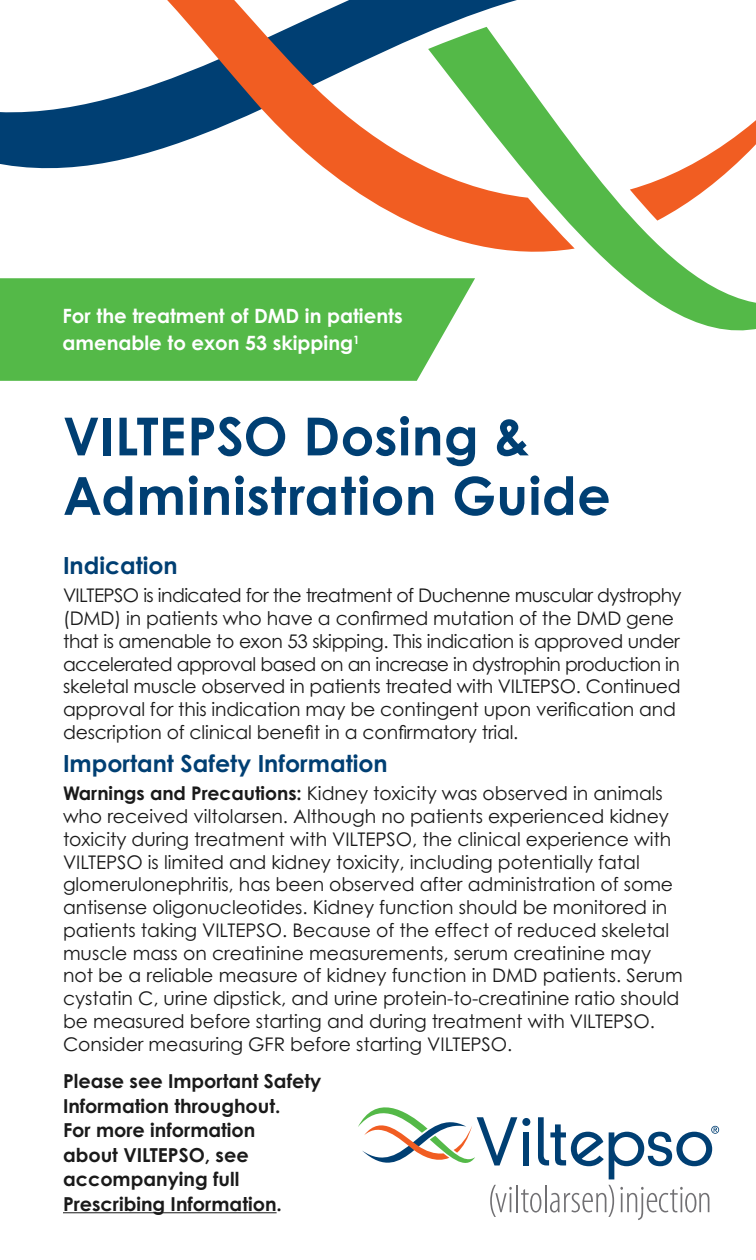
<style>
.page{position:relative;width:756px;height:1260px;background:#fff}
.page>*{position:absolute;margin:0;border:0;box-sizing:border-box;transform-origin:0 0}
.t1{font:700 52.5px/59.5px "Century Gothic Std";letter-spacing:.015em;color:#003f73}
.t2{font:700 23.62px "Century Gothic Std";color:#003f73}
.t3{font:700 19.78px/26.8px "Century Gothic Std";color:#fff}
.t4{font:700 19.25px/24.5px "Century Gothic Std";color:#1a1a1a}
.t5{font:18.9px/22.8px "Century Gothic Std";letter-spacing:-.005em;color:#1a1a1a}
.s1{font-weight:700}
</style>
<div class="page">
<svg style="left:358px;top:1107px;width:361px;height:113px"></svg>
<div style="left:0;top:355px;width:432px;height:26px;background:#54b948"></div>
<hr style="left:63px;top:1212px;width:214px;height:1px;background:#1a1a1a">
<div style="left:0;top:278px;width:428px;height:77px;background:#54b948"></div>
<svg style="left:0;top:0;width:517px;height:230px"></svg>
<svg style="left:428px;top:27px;width:328px;height:328px"></svg>
<p class="t3" style="left:63px;top:302px;width:342px">For the treatment of DMD in patients amenable to exon 53 skipping<sup>1</sup></p>
<h1 class="t1" style="left:63px;top:406px;width:549px">VILTEPSO Dosing &amp;<br>Administration Guide</h1>
<p class="t2" style="left:63px;top:551px;width:116px">Indication</p>
<p class="t5" style="left:63px;top:584px;width:620px">VILTEPSO is indicated for the treatment of Duchenne muscular dystrophy (DMD) in patients who have a confirmed mutation of the DMD gene that is amenable to exon 53 skipping. This indication is approved under accelerated approval based on an increase in dystrophin production in skeletal muscle observed in patients treated with VILTEPSO. Continued approval for this indication may be contingent upon verification and description of clinical benefit in a confirmatory trial.</p>
<p class="t2" style="left:63px;top:749px;width:326px">Important Safety Information</p>
<p class="t5" style="left:63px;top:782px;width:621px"><span class="s1">Warnings and Precautions:</span> Kidney toxicity was observed in animals who received viltolarsen. Although no patients experienced kidney toxicity during treatment with VILTEPSO, the clinical experience with VILTEPSO is limited and kidney toxicity, including potentially fatal glomerulonephritis, has been observed after administration of some antisense oligonucleotides. Kidney function should be monitored in patients taking VILTEPSO. Because of the effect of reduced skeletal muscle mass on creatinine measurements, serum creatinine may not be a reliable measure of kidney function in DMD patients. Serum cystatin C, urine dipstick, and urine protein-to-creatinine ratio should be measured before starting and during treatment with VILTEPSO.<br>Consider measuring GFR before starting VILTEPSO.</p>
<p class="t4" style="left:63px;top:1069px;width:260px">Please see Important Safety<br>Information throughout.<br>For more information<br>about VILTEPSO, see accompanying full<br>Prescribing Information.</p>
</div>
